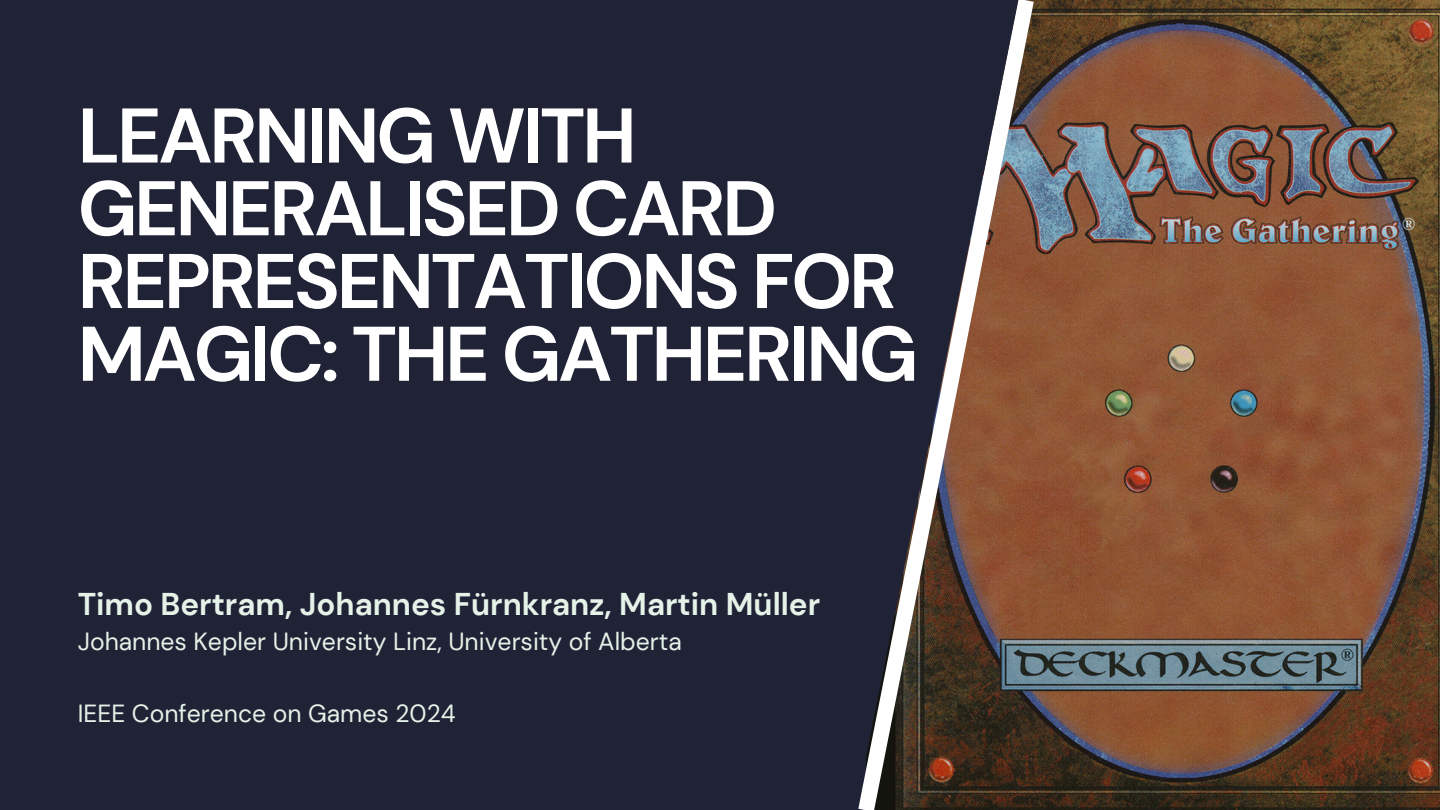
<style>
.page{position:relative;width:1440px;height:810px;background:#fff}
.page>*{position:absolute;margin:0;border:0;box-sizing:border-box;transform-origin:0 0}
.t1{font:700 77.3px/72.7px "DM Sans";letter-spacing:-.04em;color:#fff}
.t2{font:700 31.4px "DM Sans";color:#e5f2e8}
.t3{font:24.8px "DM Sans";color:#e5f2e8}
</style>
<div class="page">
<img style="left:1045px;top:0;width:395px;height:810px">
<img style="left:1018px;top:0;width:27px;height:810px">
<div style="left:0;top:0;width:856px;height:810px;background:#202236"></div>
<svg style="left:856px;top:0;width:162px;height:810px;background:#4e4345"></svg>
<p class="t1" style="left:78px;top:100px;width:842px">LEARNING WITH<br>GENERALISED CARD<br>REPRESENTATIONS FOR<br>MAGIC: THE GATHERING</p>
<p class="t2" style="left:78px;top:584px;width:744px">Timo Bertram, Johannes Fürnkranz, Martin Müller</p>
<h2 class="t3" style="left:78px;top:626px;width:606px">Johannes Kepler University Linz, University of Alberta</h2>
<p class="t3" style="left:78px;top:697px;width:380px">IEEE Conference on Games 2024</p>
</div>
